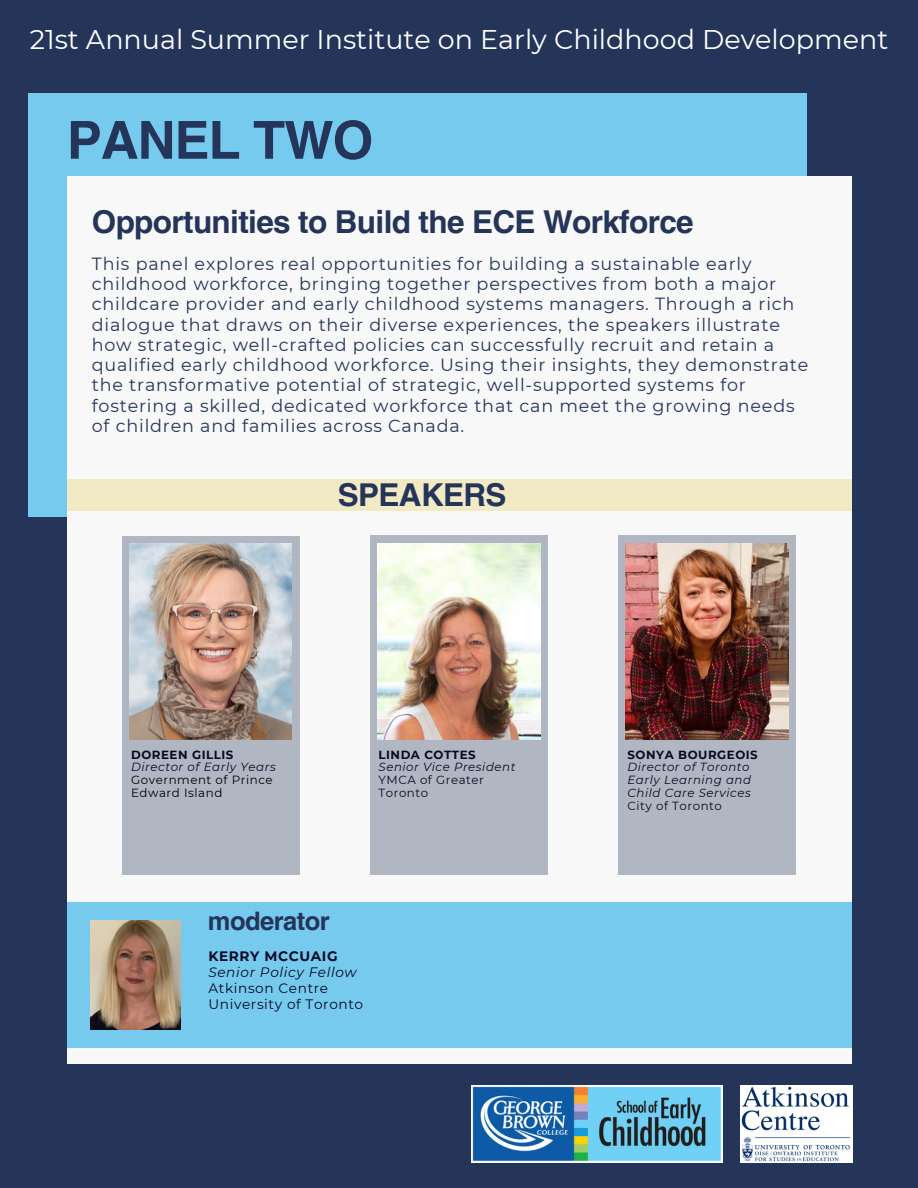
<style>
.page{position:relative;width:918px;height:1188px;background:#25355a}
.page>*{position:absolute;margin:0;border:0;box-sizing:border-box;transform-origin:0 0}
.t1{font:700 52.5px "Helvetica LT Pro";letter-spacing:-.02em;color:#25355a}
.t2{font:700 31.5px "Helvetica LT Pro";letter-spacing:-.02em;color:#25355a}
.t3{font:27px "Montserrat";color:#fff}
.t4{font:700 25.5px "Helvetica LT Pro";letter-spacing:-.02em;color:#25355a}
.t5{font:17.55px/20.2px "Montserrat";letter-spacing:.045em;color:#25355a}
.t6{font:13.65px "Montserrat";letter-spacing:.045em;color:#080a23}
.t7{font:italic 13.65px "Montserrat";letter-spacing:.045em;color:#080a23}
.t8{font:700 13.65px "Montserrat";letter-spacing:.045em;color:#080a23}
.t9{font:italic 11.85px/12.8px "Montserrat";letter-spacing:.045em;color:#080a23}
.t10{font:700 11.85px "Montserrat";letter-spacing:.045em;color:#080a23}
.t11{font:11.85px/12.8px "Montserrat";letter-spacing:.045em;color:#080a23}
.t12{font:11.85px/12.8px "Montserrat";letter-spacing:.045em;color:#000}
</style>
<div class="page">
<img style="left:472px;top:1085px;width:250px;height:78px">
<img style="left:741px;top:1085px;width:112px;height:78px">
<div style="left:28px;top:93px;width:779px;height:424px;background:#75caee"></div>
<div style="left:67px;top:176px;width:784px;height:888px;background:#f8f8f8"></div>
<div style="left:67px;top:902px;width:784px;height:146px;background:#75caee"></div>
<div style="left:122px;top:536px;width:177px;height:338px;background:#b0b6c2"></div>
<img style="left:129px;top:543px;width:163px;height:196px">
<div style="left:619px;top:536px;width:177px;height:339px;background:#b0b6c2"></div>
<img style="left:626px;top:543px;width:162px;height:196px">
<div style="left:67px;top:480px;width:784px;height:31px;background:#f1eac5"></div>
<img style="left:91px;top:921px;width:90px;height:108px">
<div style="left:370px;top:536px;width:178px;height:339px;background:#b0b6c2"></div>
<img style="left:378px;top:543px;width:162px;height:196px">
<h5 class="t3" style="left:30px;top:23px;width:860px">21st Annual Summer Institute on Early Childhood Development</h5>
<h1 class="t1" style="left:67px;top:121px;width:308px">PANEL TWO</h1>
<p class="t2" style="left:92px;top:210px;width:603px">Opportunities to Build the ECE Workforce</p>
<p class="t5" style="left:92px;top:253px;width:718px">This panel explores real opportunities for building a sustainable early childhood workforce, bringing together perspectives from both a major childcare provider and early childhood systems managers. Through a rich dialogue that draws on their diverse experiences, the speakers illustrate how strategic, well-crafted policies can successfully recruit and retain a qualified early childhood workforce. Using their insights, they demonstrate the transformative potential of strategic, well-supported systems for fostering a skilled, dedicated workforce that can meet the growing needs of children and families across Canada.</p>
<p class="t2" style="left:338px;top:483px;width:170px">SPEAKERS</p>
<h6 class="t10" style="left:131px;top:747px;width:104px">DOREEN GILLIS</h6>
<h2 class="t9" style="left:131px;top:761px;width:146px">Director of Early Years</h2>
<p class="t12" style="left:131px;top:773px;width:143px">Government of Prince<br>Edward Island</p>
<p class="t4" style="left:208px;top:911px;width:123px">moderator</p>
<p class="t10" style="left:379px;top:747px;width:99px">LINDA COTTES</p>
<p class="t9" style="left:379px;top:761px;width:138px">Senior Vice President</p>
<h4 class="t11" style="left:379px;top:773px;width:107px">YMCA of Greater<br>Toronto</h4>
<p class="t8" style="left:208px;top:948px;width:131px">KERRY MCCUAIG</p>
<p class="t7" style="left:208px;top:964px;width:150px">Senior Policy Fellow</p>
<p class="t6" style="left:208px;top:980px;width:121px">Atkinson Centre</p>
<p class="t6" style="left:208px;top:995px;width:156px">University of Toronto</p>
<p class="t10" style="left:628px;top:747px;width:132px">SONYA BOURGEOIS</p>
<p class="t9" style="left:628px;top:761px;width:125px">Director of Toronto<br>Early Learning and<br>Child Care Services</p>
<p class="t11" style="left:628px;top:799px;width:96px">City of Toronto</p>
</div>
